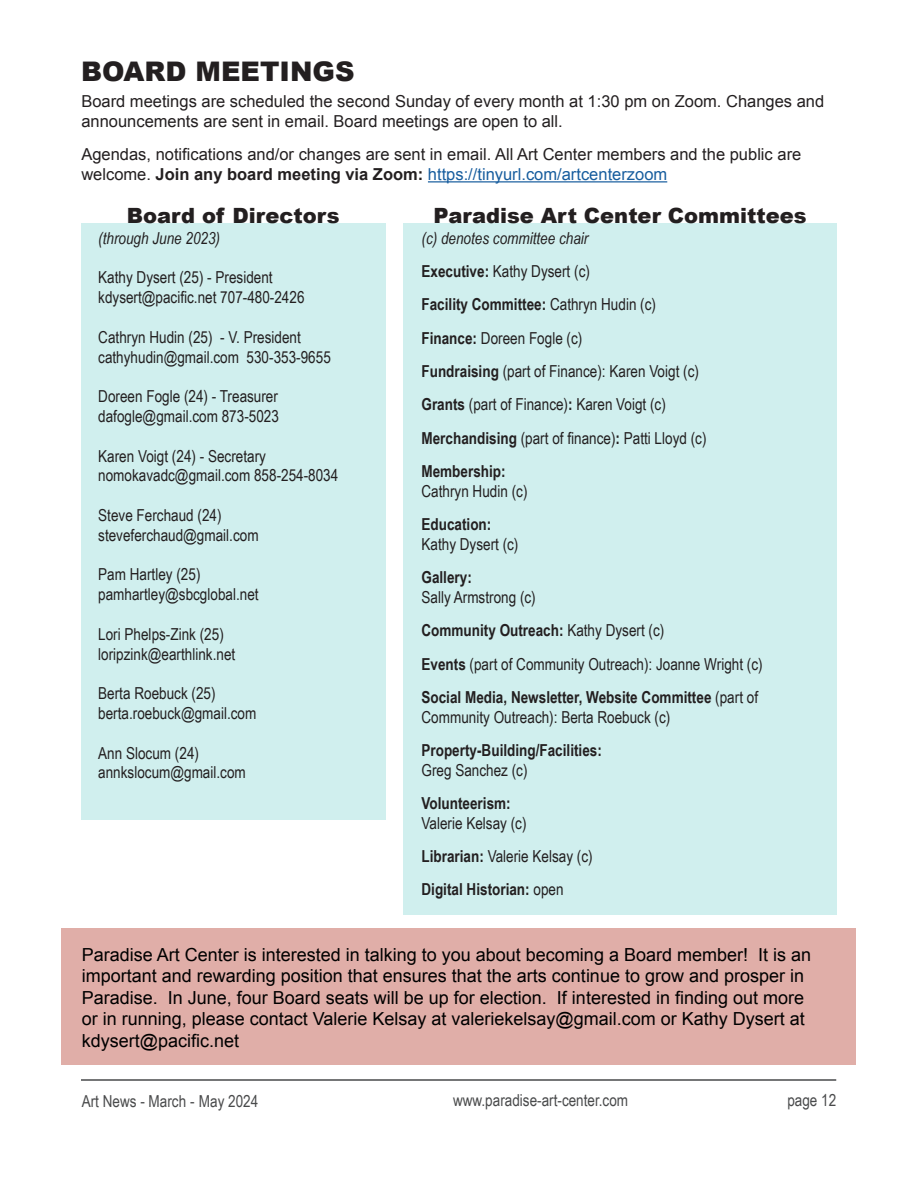
<style>
.page{position:relative;width:918px;height:1188px;background:#fff}
.page>*{position:absolute;margin:0;border:0;box-sizing:border-box;transform-origin:0 0}
.t1{font:900 27px "Arial";color:#231f20}
.t2{font:900 21px "Arial";color:#231f20}
.t3{font:18px/21.6px "Arial";color:#000}
.t4{font:16.5px/19.8px "Arial Narrow";color:#231f20}
.t5{font:16.5px/19.8px "Arial";color:#231f20}
.t6{font:700 16.5px/19.8px "Arial Narrow";color:#231f20}
.t7{font:16.5px "Arial Narrow";color:#494a4b}
.t8{font:italic 16.5px "Arial Narrow";color:#231f20}
.s1{font-weight:700}
.s2{color:#175d9e}
.s3{font-weight:400}
</style>
<div class="page">
<hr style="left:81px;top:1079px;width:755px;height:2px;background:#494a4b">
<div style="left:81px;top:223px;width:305px;height:597px;background:#d0efee"></div>
<div style="left:404px;top:223px;width:433px;height:692px;background:#d0efee"></div>
<hr style="left:428px;top:181px;width:239px;height:1px;background:#175d9e">
<div style="left:62px;top:928px;width:794px;height:137px;background:#e0aea8"></div>
<p class="t1" style="left:81px;top:52px;width:275px">BOARD MEETINGS</p>
<p class="t5" style="left:81px;top:92px;width:744px">Board meetings are scheduled the second Sunday of every month at 1:30 pm on Zoom. Changes and announcements are sent in email. Board meetings are open to all.</p>
<p class="t5" style="left:81px;top:145px;width:721px">Agendas, notifications and/or changes are sent in email. All Art Center members and the public are welcome. <span class="s1">Join any board meeting via Zoom:</span> <span class="s2">https://tinyurl.com/artcenterzoom</span></p>
<p class="t2" style="left:127px;top:200px;width:214px">Board of Directors</p>
<p class="t8" style="left:98px;top:229px;width:123px">(through June 2023)</p>
<p class="t4" style="left:98px;top:267px;width:208px">Kathy Dysert (25) - President kdysert@pacific.net 707-480-2426</p>
<p class="t4" style="left:98px;top:327px;width:234px">Cathryn Hudin (25) - V. President cathyhudin@gmail.com 530-353-9655</p>
<p class="t4" style="left:98px;top:386px;width:182px">Doreen Fogle (24) - Treasurer dafogle@gmail.com 873-5023</p>
<p class="t4" style="left:98px;top:445px;width:242px">Karen Voigt (24) - Secretary nomokavadc@gmail.com 858-254-8034</p>
<p class="t4" style="left:98px;top:505px;width:162px">Steve Ferchaud (24) steveferchaud@gmail.com</p>
<p class="t4" style="left:98px;top:564px;width:104px">Pam Hartley (25)</p>
<p class="t4" style="left:98px;top:584px;width:162px">pamhartley@sbcglobal.net</p>
<p class="t4" style="left:98px;top:624px;width:139px">Lori Phelps-Zink (25) loripzink@earthlink.net</p>
<p class="t4" style="left:98px;top:683px;width:160px">Berta Roebuck (25) berta.roebuck@gmail.com</p>
<p class="t4" style="left:98px;top:742px;width:149px">Ann Slocum (24) annkslocum@gmail.com</p>
<p class="t2" style="left:434px;top:200px;width:375px">Paradise Art Center Committees</p>
<p class="t8" style="left:422px;top:229px;width:168px">(c) denotes committee chair</p>
<p class="t4" style="left:422px;top:261px;width:170px"><span class="s1">Executive:</span> Kathy Dysert (c)</p>
<p class="t6" style="left:422px;top:294px;width:236px">Facility Committee: <span class="s3">Cathryn Hudin (c)</span></p>
<p class="t4" style="left:422px;top:327px;width:162px"><span class="s1">Finance:</span> Doreen Fogle (c)</p>
<p class="t4" style="left:422px;top:361px;width:279px"><span class="s1">Fundraising</span> (part of Finance): Karen Voigt (c)</p>
<p class="t4" style="left:422px;top:394px;width:246px"><span class="s1">Grants</span> (part of Finance)<span class="s1">:</span> Karen Voigt (c)</p>
<p class="t4" style="left:422px;top:427px;width:287px"><span class="s1">Merchandising</span> (part of finance)<span class="s1">:</span> Patti Lloyd (c)</p>
<p class="t4" style="left:422px;top:461px;width:108px"><span class="s1">Membership:<br></span>Cathryn Hudin (c)</p>
<p class="t4" style="left:422px;top:514px;width:98px"><span class="s1">Education:<br></span>Kathy Dysert (c)</p>
<p class="t4" style="left:422px;top:567px;width:116px"><span class="s1">Gallery:<br></span>Sally Armstrong (c)</p>
<p class="t6" style="left:422px;top:620px;width:244px">Community Outreach: <span class="s3">Kathy Dysert (c)</span></p>
<p class="t4" style="left:422px;top:653px;width:343px"><span class="s1">Events</span> (part of Community Outreach): Joanne Wright (c)</p>
<p class="t4" style="left:422px;top:686px;width:338px"><span class="s1">Social Media, Newsletter, Website Committee</span> (part of<br>Community Outreach): Berta Roebuck (c)</p>
<p class="t6" style="left:422px;top:739px;width:182px">Property-Building/Facilities:<br><span class="s3">Greg Sanchez (c)</span></p>
<p class="t4" style="left:422px;top:793px;width:107px"><span class="s1">Volunteerism:<br></span>Valerie Kelsay (c)</p>
<p class="t4" style="left:422px;top:846px;width:173px"><span class="s1">Librarian:</span> Valerie Kelsay (c)</p>
<p class="t6" style="left:422px;top:879px;width:144px">Digital Historian: <span class="s3">open</span></p>
<p class="t3" style="left:82px;top:944px;width:731px">Paradise Art Center is interested in talking to you about becoming a Board member! It is an important and rewarding position that ensures that the arts continue to grow and prosper in Paradise. In June, four Board seats will be up for election. If interested in finding out more or in running, please contact Valerie Kelsay at valeriekelsay@gmail.com or Kathy Dysert at kdysert@pacific.net</p>
<p class="t7" style="left:82px;top:1089px;width:178px">Art News - March - May 2024</p>
<p class="t7" style="left:453px;top:1088px;width:177px">www.paradise-art-center.com</p>
<p class="t7" style="left:787px;top:1088px;width:50px">page 12</p>
</div>
